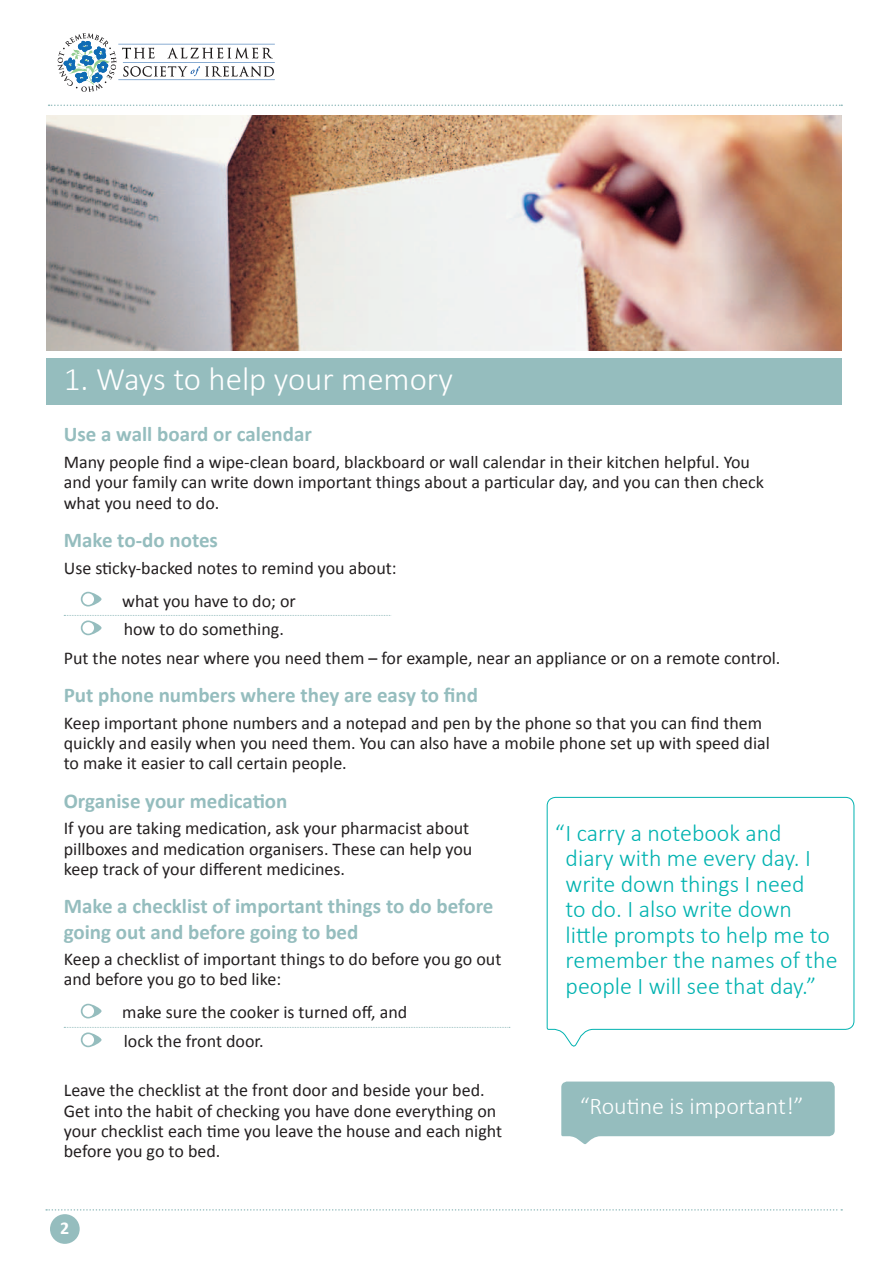
<style>
.page{position:relative;width:893px;height:1263px;background:#fff}
.page>*{position:absolute;margin:0;border:0;box-sizing:border-box;transform-origin:0 0}
.Body_Copy_Main_Headi{font:300 33px "Calibri";color:#fff}
.quote{font:300 24px/25.5px "Calibri";color:#00b2b0}
.quote-2{font:300 24px "Calibri";color:#fff}
.Body_Copy_Sub_Headin{font:700 21px/25.5px "Calibri";color:#95bdbe}
.Body_Copy_-_Calibri{font:18px/20.2px "Calibri";color:#231f20}
.Body_Copy_Bullets_Re{font:18px "Calibri";color:#231f20}
.t1{font:700 18px "Calibri";color:#fff}
</style>
<div class="page">
<div style="left:50px;top:1214px;width:30px;height:30px;background:#95bdbe;border-radius:50%"></div>
<svg style="left:49px;top:105px;width:793px;height:1px"></svg>
<svg style="left:46px;top:1209px;width:796px;height:1px"></svg>
<svg style="left:58px;top:33px;width:217px;height:59px"></svg>
<div style="left:47px;top:358px;width:795px;height:47px;background:#95bdbe"></div>
<svg style="left:561px;top:1081px;width:274px;height:63px;background:#a2c5c6"></svg>
<img style="left:47px;top:116px;width:795px;height:235px">
<svg style="left:546px;top:796px;width:309px;height:251px"></svg>
<svg style="left:64px;top:615px;width:327px;height:1px"></svg>
<svg style="left:64px;top:1027px;width:446px;height:1px"></svg>
<svg style="left:81px;top:592px;width:21px;height:14px"></svg>
<div style="left:83px;top:593px;width:11px;height:12px;background:#fff;border-radius:50%"></div>
<svg style="left:81px;top:620px;width:21px;height:15px"></svg>
<div style="left:83px;top:622px;width:11px;height:12px;background:#fff;border-radius:50%"></div>
<svg style="left:81px;top:1004px;width:21px;height:14px"></svg>
<div style="left:83px;top:1005px;width:11px;height:12px;background:#fff;border-radius:50%"></div>
<svg style="left:81px;top:1032px;width:21px;height:15px"></svg>
<div style="left:83px;top:1034px;width:11px;height:12px;background:#fff;border-radius:50%"></div>
<p class="Body_Copy_Main_Headi" style="left:64px;top:359px;width:391px">1. Ways to help your memory</p>
<p class="Body_Copy_Sub_Headin" style="left:64px;top:422px;width:250px">Use a wall board or calendar</p>
<p class="Body_Copy_-_Calibri" style="left:64px;top:452px;width:702px">Many people find a wipe-clean board, blackboard or wall calendar in their kitchen helpful. You and your family can write down important things about a particular day, and you can then check what you need to do.</p>
<p class="Body_Copy_Sub_Headin" style="left:64px;top:527px;width:156px">Make to-do notes</p>
<p class="Body_Copy_-_Calibri" style="left:64px;top:557px;width:334px">Use sticky-backed notes to remind you about:</p>
<p class="Body_Copy_Bullets_Re" style="left:122px;top:589px;width:175px">what you have to do; or</p>
<p class="Body_Copy_Bullets_Re" style="left:124px;top:618px;width:162px">how to do something.</p>
<p class="Body_Copy_-_Calibri" style="left:64px;top:648px;width:718px">Put the notes near where you need them – for example, near an appliance or on a remote control.</p>
<p class="Body_Copy_Sub_Headin" style="left:64px;top:682px;width:416px">Put phone numbers where they are easy to find</p>
<p class="Body_Copy_-_Calibri" style="left:64px;top:713px;width:708px">Keep important phone numbers and a notepad and pen by the phone so that you can find them quickly and easily when you need them. You can also have a mobile phone set up with speed dial to make it easier to call certain people.</p>
<p class="Body_Copy_Sub_Headin" style="left:64px;top:788px;width:225px">Organise your medication</p>
<p class="Body_Copy_-_Calibri" style="left:64px;top:818px;width:410px">If you are taking medication, ask your pharmacist about pillboxes and medication organisers. These can help you keep track of your different medicines.</p>
<p class="Body_Copy_Sub_Headin" style="left:64px;top:893px;width:431px">Make a checklist of important things to do before going out and before going to bed</p>
<p class="Body_Copy_-_Calibri" style="left:64px;top:949px;width:439px">Keep a checklist of important things to do before you go out and before you go to bed like:</p>
<p class="Body_Copy_Bullets_Re" style="left:122px;top:1001px;width:286px">make sure the cooker is turned off, and</p>
<p class="Body_Copy_Bullets_Re" style="left:124px;top:1030px;width:141px">lock the front door.</p>
<p class="Body_Copy_-_Calibri" style="left:64px;top:1080px;width:440px">Leave the checklist at the front door and beside your bed.<br>Get into the habit of checking you have done everything on your checklist each time you leave the house and each night before you go to bed.</p>
<p class="quote" style="left:566px;top:819px;width:273px;text-indent:-11px">“I carry a notebook and<br>diary with me every day. I write down things I need<br>to do. I also write down little prompts to help me to remember the names of the people I will see that day.”</p>
<p class="quote-2" style="left:580px;top:1091px;width:225px">“Routine is important!”</p>
<p class="t1" style="left:60px;top:1216px;width:11px">2</p>
</div>
